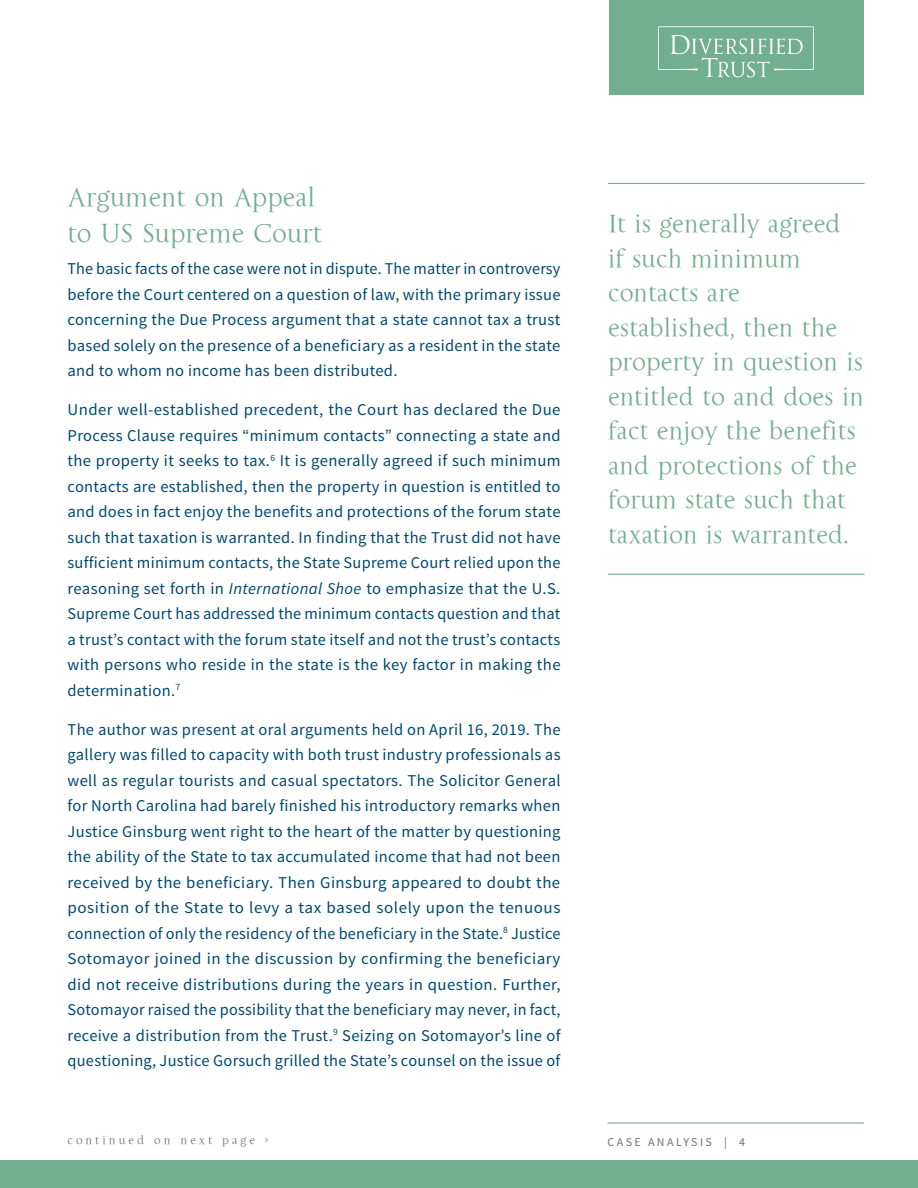
<style>
.page{position:relative;width:918px;height:1188px;background:#fff}
.page>*{position:absolute;margin:0;border:0;box-sizing:border-box;transform-origin:0 0}
.Article_Header{font:27px/36px "La Gioconda OSTT";color:#72ae90}
.Body_Page1{font:25.5px/34.5px "La Gioconda OSTT";color:#72ae90}
.Body_Page1-2{font:16.5px/25.5px "Source Sans Pro";letter-spacing:.02em;color:#004970;text-align:justify}
.t1{font:12px "La Gioconda OSTT";letter-spacing:.25em;color:#6e7277}
.t2{font:12px "Source Sans Pro";letter-spacing:.2em;color:#6e7277}
.s1{font-style:italic}
</style>
<div class="page">
<div style="left:609px;top:0;width:255px;height:94px;background:#72ae90"></div>
<svg style="left:658px;top:26px;width:156px;height:51px"></svg>
<div style="left:0;top:1161px;width:918px;height:27px;background:#72ae90"></div>
<hr style="left:608px;top:1122px;width:256px;height:2px;background:#72ae90">
<hr style="left:608px;top:183px;width:257px;height:1px;background:#72ae90">
<hr style="left:608px;top:574px;width:257px;height:1px;background:#72ae90">
<p class="Article_Header" style="left:68px;top:179px;width:256px">Argument on Appeal to US Supreme Court</p>
<p class="Body_Page1-2" style="left:68px;top:257px;width:495px">The basic facts of the case were not in dispute. The matter in controversy before the Court centered on a question of law, with the primary issue concerning the Due Process argument that a state cannot tax a trust based solely on the presence of a beneficiary as a resident in the state and to whom no income has been distributed.</p>
<p class="Body_Page1-2" style="left:68px;top:398px;width:495px">Under well-established precedent, the Court has declared the Due Process Clause requires “minimum contacts” connecting a state and the property it seeks to tax.<sup>6</sup> It is generally agreed if such minimum contacts are established, then the property in question is entitled to and does in fact enjoy the benefits and protections of the forum state such that taxation is warranted. In finding that the Trust did not have sufficient minimum contacts, the State Supreme Court relied upon the reasoning set forth in <span class="s1">International Shoe</span> to emphasize that the U.S.<br>Supreme Court has addressed the minimum contacts question and that a trust’s contact with the forum state itself and not the trust’s contacts with persons who reside in the state is the key factor in making the determination.<sup>7</sup></p>
<p class="Body_Page1-2" style="left:68px;top:717px;width:495px">The author was present at oral arguments held on April 16, 2019. The gallery was filled to capacity with both trust industry professionals as well as regular tourists and casual spectators. The Solicitor General for North Carolina had barely finished his introductory remarks when Justice Ginsburg went right to the heart of the matter by questioning the ability of the State to tax accumulated income that had not been received by the beneficiary. Then Ginsburg appeared to doubt the position of the State to levy a tax based solely upon the tenuous connection of only the residency of the beneficiary in the State.<sup>8</sup> Justice Sotomayor joined in the discussion by confirming the beneficiary did not receive distributions during the years in question. Further, Sotomayor raised the possibility that the beneficiary may never, in fact, receive a distribution from the Trust.<sup>9</sup> Seizing on Sotomayor’s line of questioning, Justice Gorsuch grilled the State’s counsel on the issue of</p>
<p class="Body_Page1" style="left:608px;top:206px;width:257px">It is generally agreed<br>if such minimum contacts are established, then the property in question is entitled to and does in fact enjoy the benefits and protections of the forum state such that taxation is warranted.</p>
<p class="t1" style="left:68px;top:1133px;width:202px">continued on next page &gt;</p>
<p class="t2" style="left:608px;top:1135px;width:139px">CASE ANALYSIS | 4</p>
</div>
